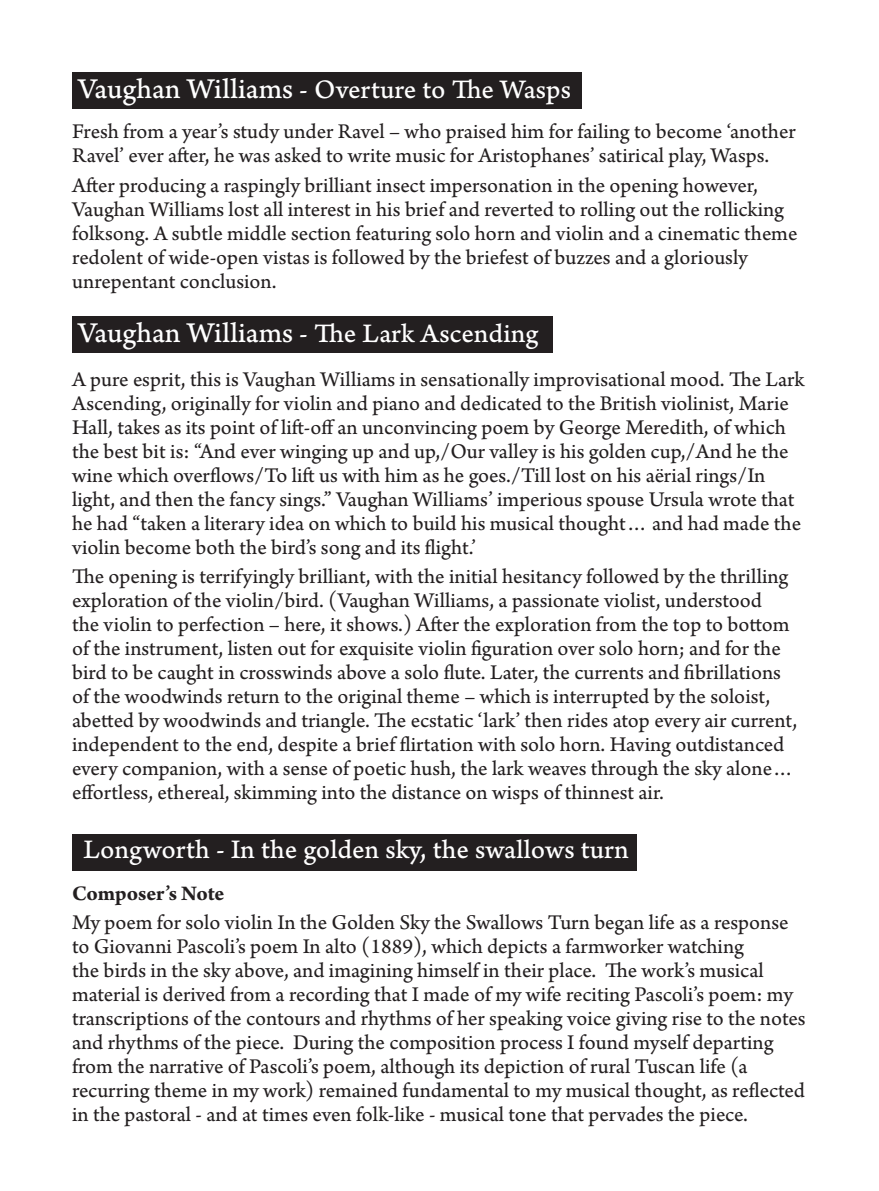
<style>
.page{position:relative;width:879px;height:1191px;background:#fff}
.page>*{position:absolute;margin:0;border:0;box-sizing:border-box;transform-origin:0 0}
.t1{font:28px "Arno Pro Caption";color:#fff}
.t2{font:22px/24px "Arno Pro Sm Text";color:#231f20}
.t3{font:700 22px "Arno Pro";letter-spacing:-.005em;color:#231f20}
.s1{font-size:30px}
</style>
<div class="page">
<div style="left:72px;top:72px;width:509px;height:37px;background:#231f20"></div>
<div style="left:72px;top:316px;width:481px;height:37px;background:#231f20"></div>
<div style="left:72px;top:833px;width:564px;height:37px;background:#231f20"></div>
<p class="t1" style="left:78px;top:73px;width:495px"><span class="s1">Vaughan Williams</span> - Overture to The Wasps</p>
<p class="t2" style="left:72px;top:121px;width:725px">Fresh from a year’s study under Ravel – who praised him for failing to become ‘another<br>Ravel’ ever after, he was asked to write music for Aristophanes’ satirical play, Wasps.</p>
<p class="t2" style="left:72px;top:174px;width:727px">After producing a raspingly brilliant insect impersonation in the opening however, Vaughan Williams lost all interest in his brief and reverted to rolling out the rollicking folksong. A subtle middle section featuring solo horn and violin and a cinematic theme redolent of wide-open vistas is followed by the briefest of buzzes and a gloriously unrepentant conclusion.</p>
<p class="t1" style="left:78px;top:317px;width:462px"><span class="s1">Vaughan Williams</span> - The Lark Ascending</p>
<p class="t2" style="left:72px;top:368px;width:734px">A pure esprit, this is Vaughan Williams in sensationally improvisational mood. The Lark Ascending, originally for violin and piano and dedicated to the British violinist, Marie Hall, takes as its point of lift-off an unconvincing poem by George Meredith, of which the best bit is: “And ever winging up and up,/Our valley is his golden cup,/And he the wine which overflows/To lift us with him as he goes./Till lost on his aërial rings/In light, and then the fancy sings.” Vaughan Williams’ imperious spouse Ursula wrote that he had “taken a literary idea on which to build his musical thought… and had made the violin become both the bird’s song and its flight.’</p>
<p class="t2" style="left:72px;top:566px;width:726px">The opening is terrifyingly brilliant, with the initial hesitancy followed by the thrilling exploration of the violin/bird. (Vaughan Williams, a passionate violist, understood<br>the violin to perfection – here, it shows.) After the exploration from the top to bottom of the instrument, listen out for exquisite violin figuration over solo horn; and for the bird to be caught in crosswinds above a solo flute. Later, the currents and fibrillations of the woodwinds return to the original theme – which is interrupted by the soloist, abetted by woodwinds and triangle. The ecstatic ‘lark’ then rides atop every air current, independent to the end, despite a brief flirtation with solo horn. Having outdistanced every companion, with a sense of poetic hush, the lark weaves through the sky alone… effortless, ethereal, skimming into the distance on wisps of thinnest air.</p>
<p class="t1" style="left:83px;top:833px;width:547px">Longworth - In the golden sky, the swallows turn</p>
<p class="t3" style="left:72px;top:880px;width:154px">Composer’s Note</p>
<p class="t2" style="left:72px;top:911px;width:735px">My poem for solo violin In the Golden Sky the Swallows Turn began life as a response to Giovanni Pascoli’s poem In alto (1889), which depicts a farmworker watching<br>the birds in the sky above, and imagining himself in their place. The work’s musical material is derived from a recording that I made of my wife reciting Pascoli’s poem: my transcriptions of the contours and rhythms of her speaking voice giving rise to the notes and rhythms of the piece. During the composition process I found myself departing from the narrative of Pascoli’s poem, although its depiction of rural Tuscan life (a recurring theme in my work) remained fundamental to my musical thought, as reflected in the pastoral - and at times even folk-like - musical tone that pervades the piece.</p>
</div>
